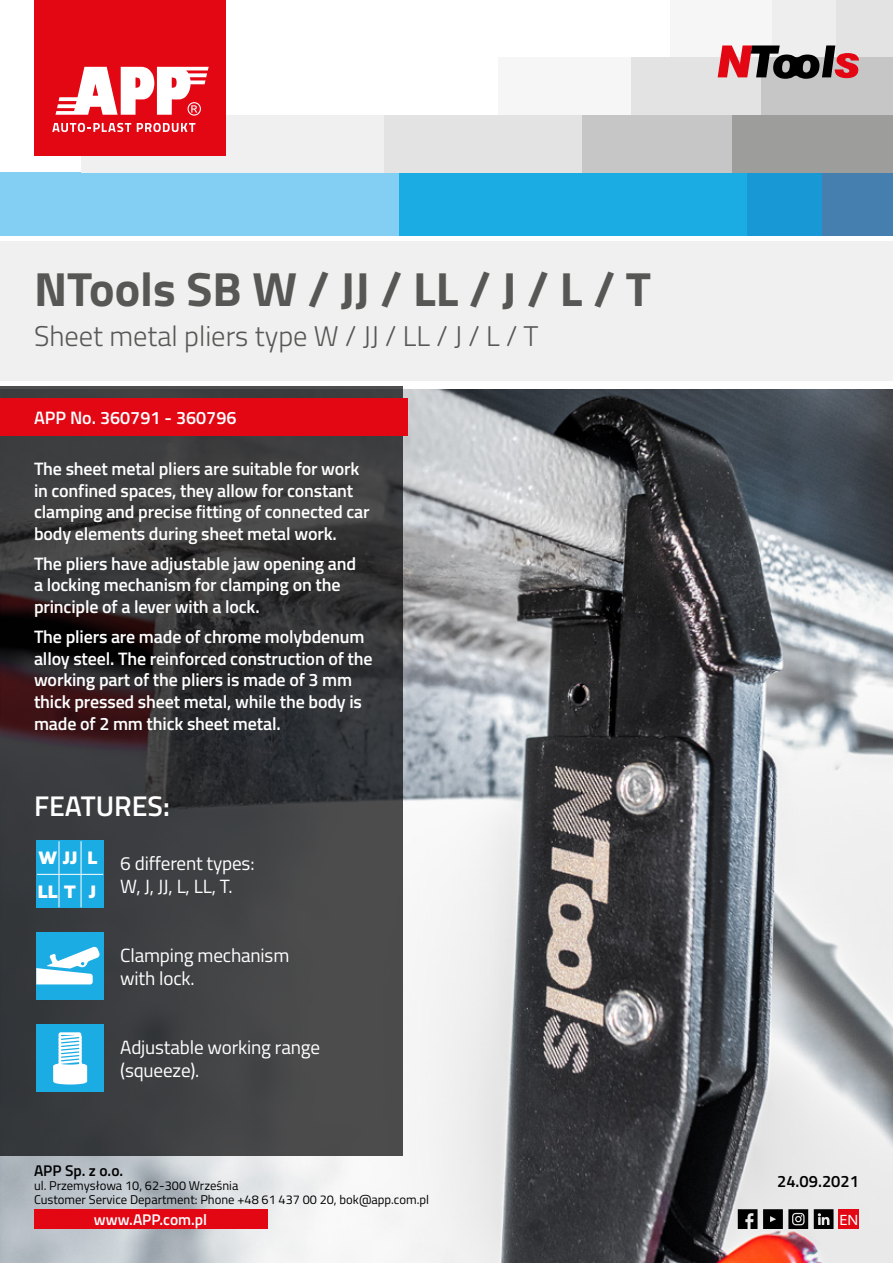
<style>
.page{position:relative;width:893px;height:1263px;background:#fff}
.page>*{position:absolute;margin:0;border:0;box-sizing:border-box;transform-origin:0 0}
.t1{font:700 48px "Titillium";color:#575756}
.t2{font:300 28.5px "Titillium";color:#575756}
.t3{font:600 28.5px "Titillium";color:#fff}
.t4{font:19.2px/23px "Titillium";letter-spacing:-.01em;color:#fff}
.t5{font:600 18px/21.6px "Titillium";letter-spacing:-.01em;color:#fff}
.t6{font:900 17.25px/33.6px "Azo Sans";letter-spacing:.165em;color:#fff}
.t7{font:600 16.5px "Titillium";color:#000}
.t8{font:600 15.45px "Titillium";color:#fff}
.t9{font:600 15.45px "Titillium";color:#000}
.t10{font:semi-expanded 15px "Myriad Pro";color:#fff}
.t11{font:12.75px/14.1px "Titillium";color:#000}
</style>
<div class="page">
<div style="left:727px;top:172px;width:97px;height:64px;background:#1899d6"></div>
<div style="left:398px;top:172px;width:348px;height:64px;background:#1cace4"></div>
<div style="left:0;top:172px;width:399px;height:64px;background:#83cff4"></div>
<div style="left:830px;top:0;width:63px;height:57px;background:#e3e3e3"></div>
<div style="left:746px;top:0;width:90px;height:57px;background:#eee"></div>
<div style="left:670px;top:0;width:101px;height:57px;background:#f6f6f6"></div>
<div style="left:761px;top:57px;width:132px;height:58px;background:#c6c6c6"></div>
<div style="left:629px;top:57px;width:132px;height:58px;background:#e3e3e3"></div>
<div style="left:499px;top:57px;width:132px;height:58px;background:#f6f6f6"></div>
<div style="left:822px;top:172px;width:71px;height:64px;background:#447faf"></div>
<div style="left:732px;top:115px;width:161px;height:57px;background:#9d9d9c"></div>
<div style="left:383px;top:115px;width:205px;height:57px;background:#e3e3e3"></div>
<div style="left:81px;top:115px;width:302px;height:57px;background:#f0f0f0"></div>
<div style="left:583px;top:115px;width:149px;height:57px;background:#c6c6c6"></div>
<div style="left:35px;top:0;width:191px;height:156px;background:#e30613"></div>
<svg style="left:52px;top:123px;width:79px;height:9px"></svg>
<svg style="left:137px;top:123px;width:58px;height:9px"></svg>
<svg style="left:55px;top:67px;width:154px;height:49px"></svg>
<img style="left:0;top:389px;width:893px;height:874px">
<svg style="left:0;top:386px;width:403px;height:770px;fill:#3c3e40"></svg>
<div style="left:0;top:236px;width:893px;height:146px;background:#f0f0f0"></div>
<hr style="left:0;top:236px;width:893px;height:4px;background:#fff">
<div style="left:0;top:399px;width:407px;height:37px;background:#e30613"></div>
<svg style="left:718px;top:45px;width:141px;height:34px"></svg>
<svg style="left:738px;top:1209px;width:19px;height:20px"></svg>
<svg style="left:763px;top:1209px;width:45px;height:20px"></svg>
<svg style="left:814px;top:1209px;width:19px;height:20px"></svg>
<div style="left:34px;top:1209px;width:233px;height:20px;background:#e30613"></div>
<div style="left:838px;top:1209px;width:21px;height:20px;background:#e30613"></div>
<div style="left:36px;top:932px;width:68px;height:68px;background:#1cace4"></div>
<svg style="left:36px;top:946px;width:64px;height:38px"></svg>
<div style="left:36px;top:1024px;width:68px;height:68px;background:#1cace4"></div>
<svg style="left:53px;top:1032px;width:35px;height:53px"></svg>
<div style="left:54px;top:1065px;width:31px;height:17px;background:#fff"></div>
<div style="left:36px;top:840px;width:68px;height:68px;background:#1cace4"></div>
<hr style="left:59px;top:841px;width:1px;height:33px;background:#fff">
<hr style="left:81px;top:841px;width:1px;height:33px;background:#fff">
<hr style="left:59px;top:875px;width:1px;height:32px;background:#fff">
<svg style="left:37px;top:874px;width:66px;height:1px"></svg>
<hr style="left:81px;top:875px;width:1px;height:32px;background:#fff">
<h1 class="t1" style="left:34px;top:252px;width:619px">NTools SB W / JJ / LL / J / L / T</h1>
<h2 class="t2" style="left:34px;top:316px;width:506px">Sheet metal pliers type W / JJ / LL / J / L / T</h2>
<p class="t5" style="left:34px;top:406px;width:204px">APP No. 360791 - 360796</p>
<p class="t5" style="left:34px;top:457px;width:337px">The sheet metal pliers are suitable for work in confined spaces, they allow for constant clamping and precise fitting of connected car body elements during sheet metal work.</p>
<p class="t5" style="left:34px;top:552px;width:324px">The pliers have adjustable jaw opening and a locking mechanism for clamping on the principle of a lever with a lock.</p>
<p class="t5" style="left:34px;top:625px;width:340px">The pliers are made of chrome molybdenum alloy steel. The reinforced construction of the working part of the pliers is made of 3 mm thick pressed sheet metal, while the body is made of 2 mm thick sheet metal.</p>
<h2 class="t3" style="left:34px;top:784px;width:137px">FEATURES:</h2>
<p class="t6" style="left:38px;top:841px;width:61px">WJJ L<br>LLT J</p>
<p class="t4" style="left:120px;top:851px;width:136px">6 different types:<br>W, J, JJ, L, LL, T.</p>
<p class="t4" style="left:120px;top:943px;width:171px">Clamping mechanism with lock.</p>
<p class="t4" style="left:120px;top:1035px;width:201px">Adjustable working range (squeeze).</p>
<p class="t9" style="left:34px;top:1159px;width:91px">APP Sp. z o.o.</p>
<p class="t11" style="left:34px;top:1178px;width:397px">ul. Przemysłowa 10, 62-300 Września<br>Customer Service Department: Phone +48 61 437 00 20, bok@app.com.pl</p>
<p class="t8" style="left:94px;top:1208px;width:115px">www.APP.com.pl</p>
<p class="t10" style="left:839px;top:1210px;width:20px">EN</p>
<p class="t7" style="left:777px;top:1169px;width:83px">24.09.2021</p>
</div>
